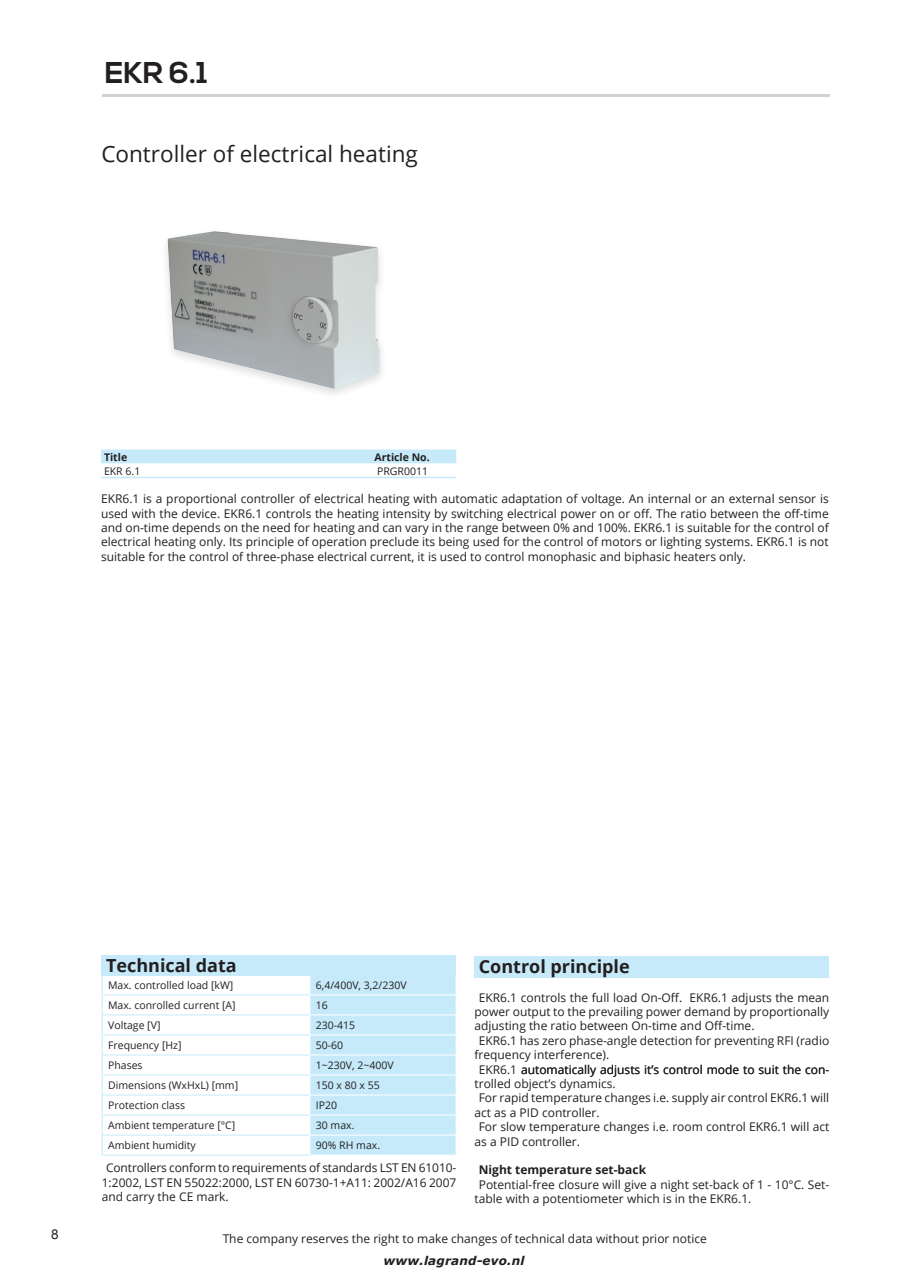
<style>
.page{position:relative;width:902px;height:1280px;background:#fff}
.page>*{position:absolute;margin:0;border:0;box-sizing:border-box;transform-origin:0 0}
.Head{font:700 30px "Nexa";color:#231f20}
.t1{font:22.5px "Open Sans";color:#231f20}
.Pavadinimas{font:700 18px "Open Sans";color:#231f20}
.t2{font:13.5px "Arial";color:#231f20}
.Aprasymas{font:12px/14.4px "Open Sans";color:#231f20}
.Gaminio_aprasymas_EN{font:12px/14.4px "Open Sans";color:#231f20;text-align:justify}
.Aprasymas-2{font:700 12px "Open Sans";color:#231f20}
.t3{font:italic 700 12px "Verdana";color:#231f20}
.Lenteles_duomenys{font:10.5px "Open Sans";color:#231f20}
.Vent_duomenu_lentele{font:700 10.5px "Open Sans";color:#231f20}
.Aprasymas_GB{font:10.5px "Open Sans";color:#231f20}
.Vent_duomenu_lentele-2{font:10.5px "Open Sans";color:#231f20}
</style>
<div class="page">
<hr style="left:102px;top:95px;width:727px;height:2px;background:#d1d2d4">
<svg style="left:101px;top:450px;width:355px;height:27px"></svg>
<hr style="left:101px;top:477px;width:270px;height:1px;background:#c6eafa">
<hr style="left:371px;top:477px;width:85px;height:1px;background:#c6eafa">
<div style="left:474px;top:956px;width:355px;height:21px;background:#c6eafa"></div>
<hr style="left:102px;top:994px;width:207px;height:1px;background:#c6eafa">
<hr style="left:102px;top:1014px;width:207px;height:1px;background:#c6eafa">
<hr style="left:102px;top:1034px;width:207px;height:1px;background:#c6eafa">
<hr style="left:102px;top:1055px;width:207px;height:1px;background:#c6eafa">
<hr style="left:102px;top:1075px;width:207px;height:1px;background:#c6eafa">
<hr style="left:102px;top:1095px;width:207px;height:1px;background:#c6eafa">
<hr style="left:102px;top:1115px;width:207px;height:1px;background:#c6eafa">
<hr style="left:102px;top:1135px;width:207px;height:1px;background:#c6eafa">
<svg style="left:102px;top:975px;width:1px;height:180px"></svg>
<hr style="left:102px;top:1155px;width:207px;height:1px;background:#c6eafa">
<svg style="left:309px;top:975px;width:147px;height:180px;background:#c9ebfa"></svg>
<div style="left:102px;top:955px;width:354px;height:20px;background:#c6eafa"></div>
<img style="left:167px;top:231px;width:213px;height:158px">
<p class="Head" style="left:105px;top:56px;width:104px">EKR 6.1</p>
<p class="t1" style="left:101px;top:138px;width:318px">Controller of electrical heating</p>
<p class="Vent_duomenu_lentele" style="left:104px;top:449px;width:25px">Title</p>
<p class="Vent_duomenu_lentele" style="left:374px;top:449px;width:57px">Article No.</p>
<p class="Vent_duomenu_lentele-2" style="left:104px;top:464px;width:38px">EKR 6.1</p>
<p class="Aprasymas_GB" style="left:377px;top:464px;width:52px">PRGR0011</p>
<p class="Gaminio_aprasymas_EN" style="left:101px;top:491px;width:729px">EKR6.1 is a proportional controller of electrical heating with automatic adaptation of voltage. An internal or an external sensor is used with the device. EKR6.1 controls the heating intensity by switching electrical power on or off. The ratio between the off-time and on-time depends on the need for heating and can vary in the range between 0% and 100%. EKR6.1 is suitable for the control of electrical heating only. Its principle of operation preclude its being used for the control of motors or lighting systems. EKR6.1 is not suitable for the control of three-phase electrical current, it is used to control monophasic and biphasic heaters only.</p>
<p class="t2" style="left:51px;top:1227px;width:9px">8</p>
<p class="Pavadinimas" style="left:106px;top:953px;width:132px">Technical data</p>
<p class="Lenteles_duomenys" style="left:108px;top:978px;width:126px">Max. controlled load [kW]</p>
<p class="Lenteles_duomenys" style="left:316px;top:978px;width:92px">6,4/400V, 3,2/230V</p>
<p class="Lenteles_duomenys" style="left:108px;top:998px;width:129px">Max. conrolled current [A]</p>
<p class="Lenteles_duomenys" style="left:316px;top:998px;width:14px">16</p>
<p class="Lenteles_duomenys" style="left:108px;top:1018px;width:54px">Voltage [V]</p>
<p class="Lenteles_duomenys" style="left:316px;top:1018px;width:41px">230-415</p>
<p class="Lenteles_duomenys" style="left:108px;top:1038px;width:75px">Frequency [Hz]</p>
<p class="Lenteles_duomenys" style="left:316px;top:1038px;width:29px">50-60</p>
<p class="Lenteles_duomenys" style="left:108px;top:1058px;width:36px">Phases</p>
<p class="Lenteles_duomenys" style="left:316px;top:1058px;width:79px">1~230V, 2~400V</p>
<p class="Lenteles_duomenys" style="left:108px;top:1078px;width:131px">Dimensions (WxHxL) [mm]</p>
<p class="Lenteles_duomenys" style="left:316px;top:1078px;width:65px">150 x 80 x 55</p>
<p class="Lenteles_duomenys" style="left:108px;top:1098px;width:78px">Protection class</p>
<p class="Lenteles_duomenys" style="left:316px;top:1098px;width:23px">IP20</p>
<p class="Lenteles_duomenys" style="left:108px;top:1118px;width:129px">Ambient temperature [°C]</p>
<p class="Lenteles_duomenys" style="left:316px;top:1118px;width:40px">30 max.</p>
<p class="Lenteles_duomenys" style="left:108px;top:1138px;width:89px">Ambient humidity</p>
<p class="Lenteles_duomenys" style="left:316px;top:1138px;width:66px">90% RH max.</p>
<p class="Aprasymas" style="left:102px;top:1160px;width:356px;text-align:justify;text-indent:4px">Controllers conform to requirements of standards LST EN 61010- 1:2002, LST EN 55022:2000, LST EN 60730-1+A11: 2002/A16 2007 and carry the CE mark.</p>
<p class="Pavadinimas" style="left:478px;top:953px;width:152px">Control principle</p>
<p class="Aprasymas" style="left:474px;top:990px;width:356px;text-align:justify;text-indent:4px">EKR6.1 controls the full load On-Off. EKR6.1 adjusts the mean power output to the prevailing power demand by proportionally adjusting the ratio between On-time and Off-time.</p>
<p class="Aprasymas" style="left:474px;top:1033px;width:356px;text-indent:4px">EKR6.1 has zero phase-angle detection for preventing RFI (radio frequency interference).</p>
<p class="Aprasymas" style="left:474px;top:1062px;width:356px;text-indent:4px">EKR6.1 automatically adjusts it’s control mode to suit the con&shy;trolled object’s dynamics.</p>
<p class="Aprasymas" style="left:474px;top:1090px;width:356px;text-indent:4px">For rapid temperature changes i.e. supply air control EKR6.1 will act as a PID controller.</p>
<p class="Aprasymas" style="left:474px;top:1119px;width:356px;text-indent:4px">For slow temperature changes i.e. room control EKR6.1 will act as a PID controller.</p>
<p class="Aprasymas-2" style="left:478px;top:1161px;width:169px">Night temperature set-back</p>
<p class="Aprasymas" style="left:474px;top:1177px;width:356px;text-indent:4px">Potential-free closure will give a night set-back of 1 - 10°C. Set&shy;table with a potentiometer which is in the EKR6.1.</p>
<p class="Gaminio_aprasymas_EN" style="left:223px;top:1231px;width:485px">The company reserves the right to make changes of technical data without prior notice</p>
<p class="t3" style="left:383px;top:1253px;width:143px">www.lagrand-evo.nl</p>
</div>
